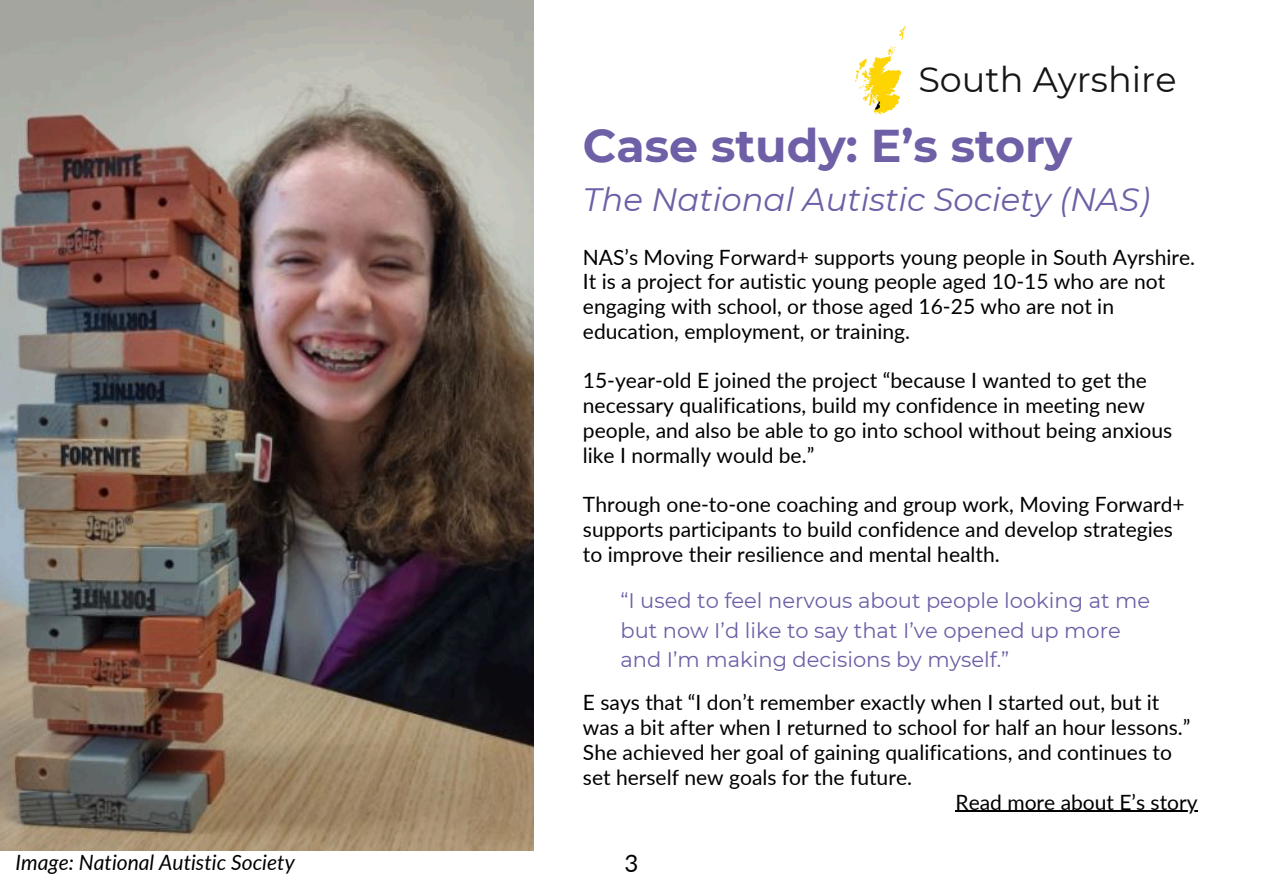
<style>
.page{position:relative;width:1263px;height:894px;background:#fff}
.page>*{position:absolute;margin:0;border:0;box-sizing:border-box;transform-origin:0 0}
.t1{font:700 45.9px "Montserrat";color:#6e5fa6}
.t2{font:35.1px "Montserrat";color:#171615}
.t3{font:italic 32.4px "Montserrat";color:#6e5fa6}
.t4{font:24px "Lato";color:#000}
.t5{font:21px/24.8px "Lato";color:#000}
.t6{font:21px/29.2px "Montserrat";color:#6e5fa6}
.t7{font:italic 21px "Lato";color:#000}
</style>
<div class="page">
<img style="left:0;top:0;width:533px;height:849px">
<hr style="left:955px;top:810px;width:243px;height:1px;background:#000">
<img style="left:855px;top:26px;width:51px;height:89px">
<p class="t2" style="left:918px;top:57px;width:260px">South Ayrshire</p>
<p class="t1" style="left:583px;top:117px;width:491px">Case study: E’s story</p>
<p class="t3" style="left:583px;top:180px;width:569px">The National Autistic Society (NAS)</p>
<p class="t5" style="left:583px;top:244px;width:614px">NAS’s Moving Forward+ supports young people in South Ayrshire.<br>It is a project for autistic young people aged 10-15 who are not engaging with school, or those aged 16-25 who are not in education, employment, or training.</p>
<h1 class="t5" style="left:583px;top:368px;width:591px">15-year-old E joined the project “because I wanted to get the necessary qualifications, build my confidence in meeting new people, and also be able to go into school without being anxious like I normally would be.”</h1>
<h1 class="t5" style="left:583px;top:491px;width:603px">Through one-to-one coaching and group work, Moving Forward+ supports participants to build confidence and develop strategies to improve their resilience and mental health.</h1>
<p class="t6" style="left:620px;top:586px;width:531px">“I used to feel nervous about people looking at me but now I’d like to say that I’ve opened up more and I’m making decisions by myself.”</p>
<p class="t5" style="left:583px;top:689px;width:609px">E says that “I don’t remember exactly when I started out, but it was a bit after when I returned to school for half an hour lessons.”</p>
<p class="t5" style="left:583px;top:739px;width:590px">She achieved her goal of gaining qualifications, and continues to set herself new goals for the future.</p>
<p class="t5" style="left:955px;top:788px;width:244px">Read more about E’s story</p>
<p class="t7" style="left:16px;top:848px;width:281px">Image: National Autistic Society</p>
<p class="t4" style="left:624px;top:847px;width:15px">3</p>
</div>
